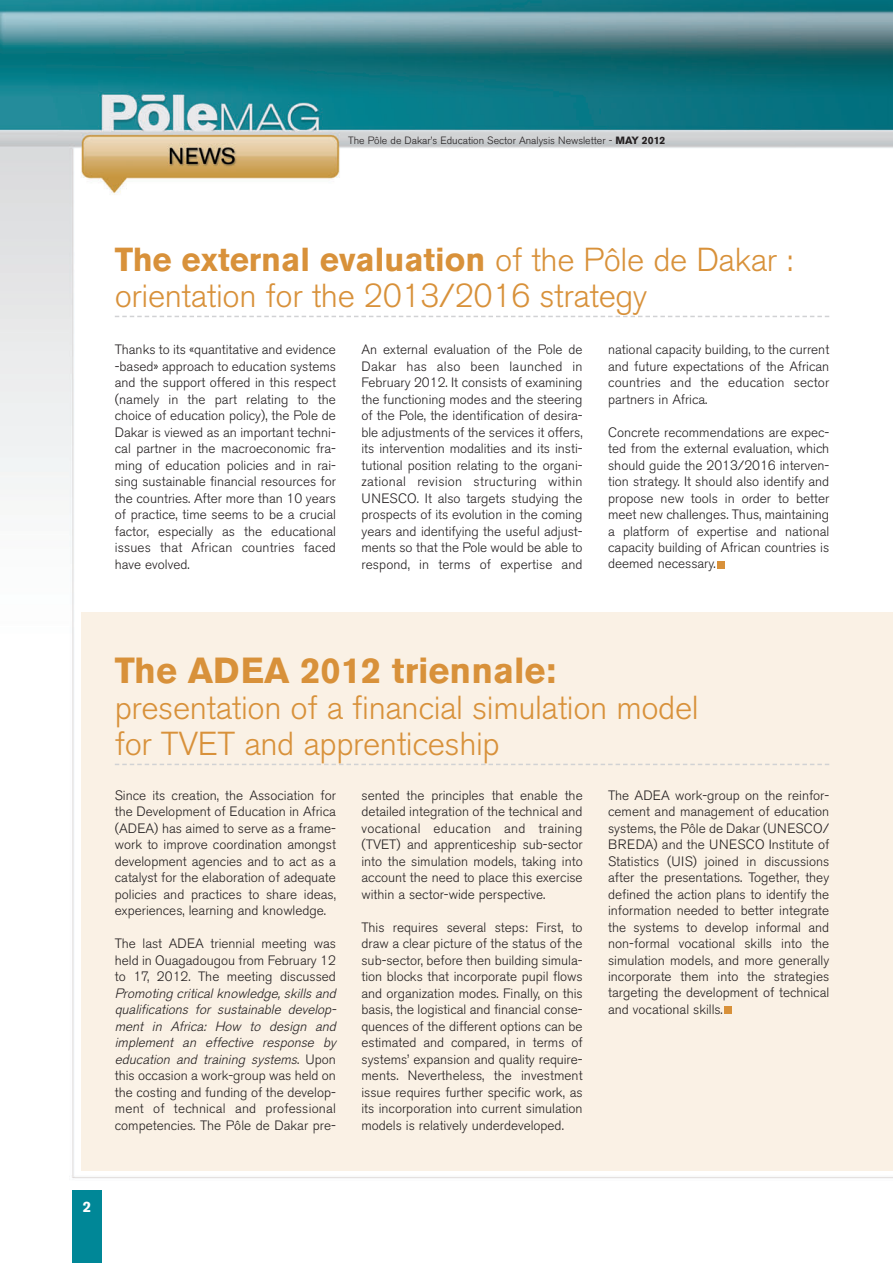
<style>
.page{position:relative;width:893px;height:1263px;background:#fff}
.page>*{position:absolute;margin:0;border:0;box-sizing:border-box;transform-origin:0 0}
.t1{font:700 36px "Akzidenz Grotesk BE";color:#d8913a}
.t2{font:300 33px/36px "Akzidenz Grotesk BE";letter-spacing:-.01em;color:#d8913a}
.t3{font:700 15px "Akzidenz Grotesk BE";color:#fff}
.t4{font:300 13.5px/16.5px "Akzidenz Grotesk BE";color:#231f20;text-align:justify}
.t5{font:italic 300 13.5px/16.5px "Akzidenz Grotesk BE";color:#231f20}
.t6{font:300 10.5px "Akzidenz Grotesk BE";color:#231f20}
.s1{font-weight:700}
.s2{font-style:normal}
</style>
<div class="page">
<img style="left:0;top:0;width:892px;height:1191px">
<div style="left:81px;top:612px;width:811px;height:559px;background:#faf1e5"></div>
<div style="left:72px;top:1191px;width:30px;height:72px;background:#008797"></div>
<svg style="left:115px;top:316px;width:714px;height:1px"></svg>
<div style="left:717px;top:561px;width:8px;height:8px;background:#d8913a"></div>
<div style="left:724px;top:1007px;width:8px;height:7px;background:#d8913a"></div>
<svg style="left:115px;top:764px;width:714px;height:1px"></svg>
<p class="t6" style="left:348px;top:137px;width:319px">The Pôle de Dakar’s Education Sector Analysis Newsletter - <span class="s1">MAY 2012</span></p>
<h2 class="t2" style="left:115px;top:246px;width:680px"><span class="s1">The external evaluation</span> of the Pôle de Dakar : orientation for the 2013/2016 strategy</h2>
<p class="t4" style="left:115px;top:343px;width:223px">Thanks to its «quantitative and evidence -based» approach to education systems and the support offered in this respect (namely in the part relating to the choice of education policy), the Pole de Dakar is viewed as an important techni&shy;cal partner in the macroeconomic fra&shy;ming of education policies and in rai&shy;sing sustainable financial resources for the countries. After more than 10 years of practice, time seems to be a crucial factor, especially as the educational issues that African countries faced have evolved.</p>
<p class="t4" style="left:361px;top:343px;width:223px">An external evaluation of the Pole de Dakar has also been launched in February 2012. It consists of examining the functioning modes and the steering of the Pole, the identification of desira&shy;ble adjustments of the services it offers, its intervention modalities and its insti&shy;tutional position relating to the organi&shy;zational revision structuring within UNESCO. It also targets studying the prospects of its evolution in the coming years and identifying the useful adjust&shy;ments so that the Pole would be able to respond, in terms of expertise and</p>
<p class="t4" style="left:608px;top:343px;width:223px">national capacity building, to the current and future expectations of the African countries and the education sector partners in Africa.</p>
<p class="t4" style="left:608px;top:425px;width:223px">Concrete recommendations are expec&shy;ted from the external evaluation, which should guide the 2013/2016 interven&shy;tion strategy. It should also identify and propose new tools in order to better meet new challenges. Thus, maintaining a platform of expertise and national capacity building of African countries is deemed necessary.</p>
<h1 class="t1" style="left:115px;top:658px;width:443px">The ADEA 2012 triennale:</h1>
<h2 class="t2" style="left:115px;top:694px;width:585px">presentation of a financial simulation model for TVET and apprenticeship</h2>
<p class="t4" style="left:115px;top:788px;width:223px">Since its creation, the Association for the Development of Education in Africa (ADEA) has aimed to serve as a frame&shy;work to improve coordination amongst development agencies and to act as a catalyst for the elaboration of adequate policies and practices to share ideas, experiences, learning and knowledge.</p>
<p class="t4" style="left:115px;top:937px;width:223px">The last ADEA triennial meeting was held in Ouagadougou from February 12 to 17, 2012. The meeting discussed</p>
<p class="t5" style="left:115px;top:986px;width:225px">Promoting critical knowledge, skills and qualifications for sustainable develop&shy;ment in Africa: How to design and implement an effective response by education and training systems<span class="s2">. U p o n this occasion a work-group was held on the costing and funding of the develop&shy;ment of technical and professional competencies. The Pôle de Dakar pre-</span></p>
<p class="t4" style="left:361px;top:788px;width:223px">sented the principles that enable the detailed integration of the technical and vocational education and training (TVET) and apprenticeship sub-sector into the simulation models, taking into account the need to place this exercise within a sector-wide perspective.</p>
<p class="t4" style="left:361px;top:920px;width:223px">This requires several steps: First, to draw a clear picture of the status of the sub-sector, before then building simula&shy;tion blocks that incorporate pupil flows and organization modes. Finally, on this basis, the logistical and financial conse&shy;quences of the different options can be estimated and compared, in terms of systems’ expansion and quality require&shy;ments. Nevertheless, the investment issue requires further specific work, as its incorporation into current simulation models is relatively underdeveloped.</p>
<p class="t4" style="left:608px;top:788px;width:223px">The ADEA work-group on the reinfor&shy;cement and management of education systems, the Pôle de Dakar (UNESCO/ BREDA) and the UNESCO Institute of Statistics (UIS) joined in discussions after the presentations. Together, they defined the action plans to identify the information needed to better integrate the systems to develop informal and non-formal vocational skills into the simulation models, and more generally incorporate them into the strategies targeting the development of technical and vocational skills.</p>
<p class="t3" style="left:83px;top:1201px;width:10px">2</p>
</div>
